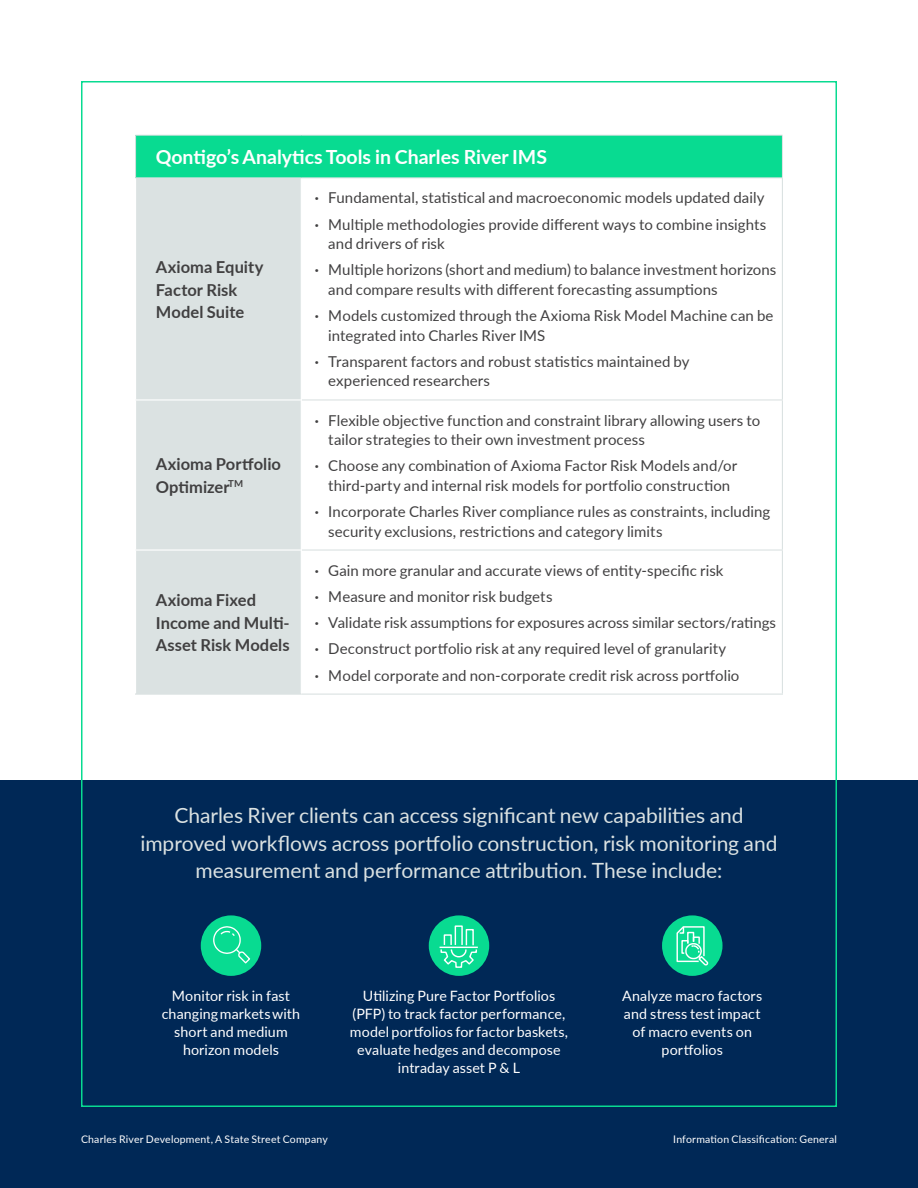
<style>
.page{position:relative;width:918px;height:1188px;background:#fff}
.page>*{position:absolute;margin:0;border:0;box-sizing:border-box;transform-origin:0 0}
.Intro_Copy{font:21px/27.8px "Lato";letter-spacing:-.005em;color:#dbe2e2;text-align:center}
.Headline{font:700 19.5px "Lato";color:#fff}
.Body_Copy{font:700 16.5px/22.5px "Lato";letter-spacing:.005em;color:#414041}
.t1{font:15px/19.5px "Lato";letter-spacing:.005em;color:#414041}
.Body_Copy-2{font:14.25px/18px "Lato";letter-spacing:.01em;color:#fff;text-align:center}
.t2{font:10.5px "Lato";letter-spacing:.02em;color:#fff}
.s1{font-weight:700}
.s2{color:#fff}
</style>
<div class="page">
<div style="left:0;top:780px;width:918px;height:408px;background:#002856"></div>
<div style="left:136px;top:135px;width:646px;height:43px;background:#08db91"></div>
<div style="left:136px;top:179px;width:165px;height:515px;background:#dbe2e2"></div>
<hr style="left:782px;top:135px;width:1px;height:43px;background:#dbe2e2">
<hr style="left:782px;top:178px;width:1px;height:221px;background:#dbe2e2">
<hr style="left:302px;top:399px;width:481px;height:2px;background:#dbe2e2">
<hr style="left:782px;top:401px;width:1px;height:148px;background:#dbe2e2">
<hr style="left:302px;top:549px;width:481px;height:2px;background:#dbe2e2">
<hr style="left:782px;top:551px;width:1px;height:143px;background:#dbe2e2">
<hr style="left:301px;top:694px;width:482px;height:1px;background:#dbe2e2">
<hr style="left:135px;top:399px;width:167px;height:2px;background:#fff">
<hr style="left:135px;top:135px;width:166px;height:1px;background:#dbe2e2">
<hr style="left:135px;top:135px;width:1px;height:43px;background:#dbe2e2">
<hr style="left:301px;top:135px;width:482px;height:1px;background:#dbe2e2">
<hr style="left:135px;top:178px;width:166px;height:1px;background:#dbe2e2">
<hr style="left:301px;top:178px;width:482px;height:1px;background:#dbe2e2">
<hr style="left:135px;top:549px;width:167px;height:2px;background:#fff">
<hr style="left:135px;top:694px;width:166px;height:1px;background:#dbe2e2">
<div style="left:201px;top:915px;width:60px;height:61px;background:#08db91;border-radius:50%"></div>
<svg style="left:213px;top:926px;width:37px;height:37px"></svg>
<div style="left:429px;top:915px;width:60px;height:61px;background:#08db91;border-radius:50%"></div>
<svg style="left:440px;top:948px;width:37px;height:20px"></svg>
<div style="left:466px;top:929px;width:8px;height:17px;border:1px solid #fff"></div>
<div style="left:444px;top:934px;width:8px;height:12px;border:1px solid #fff"></div>
<div style="left:455px;top:925px;width:8px;height:21px;border:1px solid #fff"></div>
<hr style="left:440px;top:947px;width:38px;height:1px;background:#fff">
<div style="left:662px;top:915px;width:61px;height:61px;background:#08db91;border-radius:50%"></div>
<svg style="left:676px;top:926px;width:32px;height:39px"></svg>
<p class="Headline" style="left:156px;top:143px;width:393px">Qontigo’s Analytics Tools in Charles River IMS</p>
<p class="Body_Copy" style="left:156px;top:255px;width:109px">Axioma Equity<br>Factor Risk<br>Model Suite</p>
<p class="Body_Copy" style="left:156px;top:452px;width:127px">Axioma Portfolio<br>Optimizer<sup>TM</sup></p>
<p class="Body_Copy" style="left:156px;top:588px;width:135px">Axioma Fixed<br>Income and Multi-<br>Asset Risk Models</p>
<p class="t1" style="left:315px;top:188px;width:451px"><span class="s1">·</span> Fundamental, statistical and macroeconomic models updated daily</p>
<p class="t1" style="left:328px;top:214px;width:440px;text-indent:-14px"><span class="s1">·</span> Multiple methodologies provide different ways to combine insights and drivers of risk</p>
<p class="t1" style="left:328px;top:260px;width:450px;text-indent:-14px"><span class="s1">·</span> Multiple horizons (short and medium) to balance investment horizons and compare results with different forecasting assumptions</p>
<p class="t1" style="left:328px;top:305px;width:447px;text-indent:-14px"><span class="s1">·</span> Models customized through the Axioma Risk Model Machine can be integrated into Charles River IMS</p>
<p class="t1" style="left:328px;top:351px;width:363px;text-indent:-14px"><span class="s1">·</span> Transparent factors and robust statistics maintained by experienced researchers</p>
<p class="t1" style="left:328px;top:410px;width:433px;text-indent:-14px"><span class="s1">·</span> Flexible objective function and constraint library allowing users to tailor strategies to their own investment process</p>
<p class="t1" style="left:315px;top:455px;width:424px;text-align:center"><span class="s1">·</span> Choose any combination of Axioma Factor Risk Models and/or third-party and internal risk models for portfolio construction</p>
<p class="t1" style="left:328px;top:501px;width:444px;text-indent:-14px"><span class="s1">·</span> Incorporate Charles River compliance rules as constraints, including security exclusions, restrictions and category limits</p>
<p class="t1" style="left:315px;top:560px;width:410px"><span class="s1">·</span> Gain more granular and accurate views of entity-specific risk</p>
<p class="t1" style="left:315px;top:586px;width:239px"><span class="s1">·</span> Measure and monitor risk budgets</p>
<p class="t1" style="left:315px;top:612px;width:463px"><span class="s1">·</span> Validate risk assumptions for exposures across similar sectors/ratings</p>
<p class="t1" style="left:315px;top:639px;width:413px"><span class="s1">·</span> Deconstruct portfolio risk at any required level of granularity</p>
<p class="t1" style="left:315px;top:665px;width:433px"><span class="s1">·</span> Model corporate and non-corporate credit risk across portfolio<span class="s2">s</span></p>
<p class="Intro_Copy" style="left:141px;top:800px;width:638px">Charles River clients can access significant new capabilities and improved workflows across portfolio construction, risk monitoring and measurement and performance attribution. These include:</p>
<p class="Body_Copy-2" style="left:162px;top:986px;width:140px">Monitor risk in fast changing markets with short and medium horizon models</p>
<p class="Body_Copy-2" style="left:350px;top:986px;width:220px">Utilizing Pure Factor Portfolios (PFP) to track factor performance, model portfolios for factor baskets, evaluate hedges and decompose intraday asset P &amp; L</p>
<p class="Body_Copy-2" style="left:622px;top:986px;width:141px">Analyze macro factors and stress test impact of macro events on portfolios</p>
<p class="t2" style="left:81px;top:1132px;width:248px">Charles River Development, A State Street Company</p>
<p class="t2" style="left:673px;top:1132px;width:165px">Information Classification: General</p>
</div>
